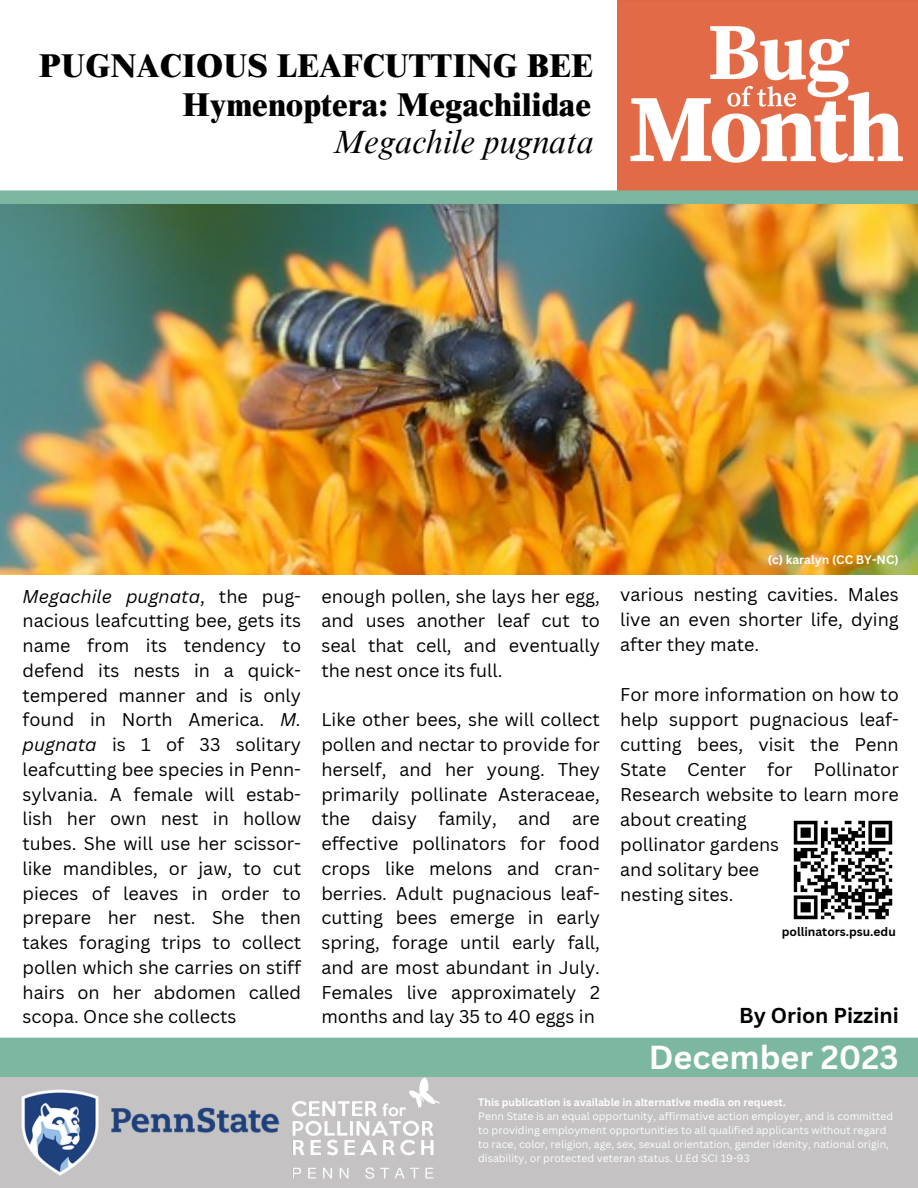
<style>
.page{position:relative;width:918px;height:1188px;background:#fff}
.page>*{position:absolute;margin:0;border:0;box-sizing:border-box;transform-origin:0 0}
.t1{font:800 33px "Times NRMT Pro";color:#000}
.t2{font:italic 33px "Times NRMT Pro";color:#000}
.t3{font:700 32.4px "Canva Sans";color:#fff}
.t4{font:700 21px "Canva Sans";color:#000}
.t5{font:18px/24.8px "Canva Sans";color:#000;text-align:justify}
.t6{font:700 12px "Canva Sans";color:#000}
.t7{font:700 12px "Canva Sans";color:#fff}
.t8{font:10.5px/14px "Canva Sans";color:#fff}
.t9{font:700 10.5px "Canva Sans";color:#fff}
.s1{font-style:italic}
</style>
<div class="page">
<div style="left:618px;top:0;width:300px;height:190px;background:#e26a46"></div>
<img style="left:0;top:204px;width:918px;height:370px">
<div style="left:0;top:190px;width:918px;height:14px;background:#7cb7a0"></div>
<div style="left:0;top:1038px;width:918px;height:46px;background:#7cb7a0"></div>
<img style="left:630px;top:26px;width:273px;height:137px">
<div style="left:0;top:1077px;width:918px;height:111px;background:#c4c2c2"></div>
<img style="left:292px;top:1077px;width:148px;height:102px">
<img style="left:21px;top:1089px;width:259px;height:87px">
<img style="left:793px;top:820px;width:100px;height:100px">
<p class="t1" style="left:39px;top:53px;width:556px">PUGNACIOUS LEAFCUTTING BEE</p>
<p class="t1" style="left:182px;top:93px;width:410px">Hymenoptera: Megachilidae</p>
<p class="t2" style="left:332px;top:130px;width:263px">Megachile pugnata</p>
<p class="t5" style="left:23px;top:583px;width:280px"><span class="s1">Megachile pugnata</span>, the pug&shy;nacious leafcutting bee, gets its name from its tendency to defend its nests in a quick&shy;tempered manner and is only found in North America. <span class="s1">M. pugnata</span> is 1 of 33 solitary leafcutting bee species in Penn&shy;sylvania. A female will estab&shy;lish her own nest in hollow tubes. She will use her scissor&shy;like mandibles, or jaw, to cut pieces of leaves in order to prepare her nest. She then takes foraging trips to collect pollen which she carries on stiff hairs on her abdomen called scopa. Once she collects</p>
<p class="t5" style="left:321px;top:583px;width:280px">enough pollen, she lays her egg, and uses another leaf cut to seal that cell, and eventually the nest once its full.</p>
<p class="t5" style="left:321px;top:707px;width:280px">Like other bees, she will collect pollen and nectar to provide for herself, and her young. They primarily pollinate Asteraceae, the daisy family, and are effective pollinators for food crops like melons and cran&shy;berries. Adult pugnacious leaf&shy;cutting bees emerge in early spring, forage until early fall, and are most abundant in July.<br>Females live approximately 2 months and lay 35 to 40 eggs in</p>
<p class="t7" style="left:768px;top:552px;width:132px">(c) karalyn (CC BY-NC)</p>
<p class="t5" style="left:620px;top:582px;width:280px">various nesting cavities. Males live an even shorter life, dying after they mate.</p>
<p class="t5" style="left:620px;top:682px;width:280px">For more information on how to help support pugnacious leaf&shy;cutting bees, visit the Penn State Center for Pollinator Research website to learn more about creating</p>
<p class="t5" style="left:620px;top:832px;width:160px">pollinator gardens</p>
<p class="t5" style="left:620px;top:857px;width:141px">and solitary bee</p>
<p class="t5" style="left:620px;top:882px;width:115px">nesting sites.</p>
<p class="t6" style="left:782px;top:924px;width:116px">pollinators.psu.edu</p>
<p class="t4" style="left:739px;top:1001px;width:161px">By Orion Pizzini</p>
<p class="t3" style="left:649px;top:1034px;width:251px">December 2023</p>
<p class="t9" style="left:478px;top:1094px;width:309px">This publication is available in alternative media on request.</p>
<p class="t8" style="left:478px;top:1109px;width:416px">Penn State is an equal opportunity, affirmative action employer, and is committed to providing employment opportunities to all qualified applicants without regard to race, color, religion, age, sex, sexual orientation, gender idenity, national origin, disability, or protected veteran status. U.Ed SCI 19-93</p>
</div>
